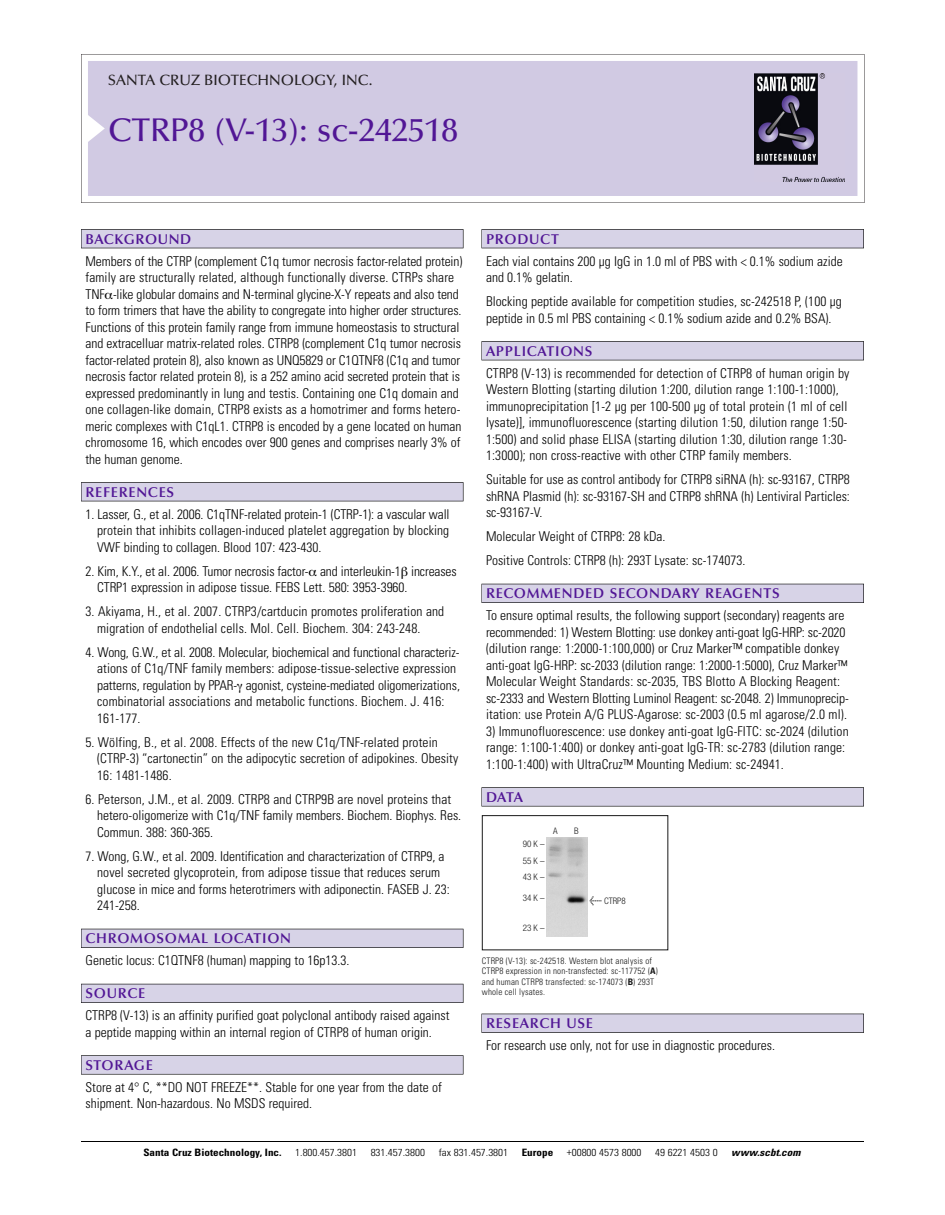
<style>
.page{position:relative;width:945px;height:1215px;background:#fff}
.page>*{position:absolute;margin:0;border:0;box-sizing:border-box;transform-origin:0 0}
.t1{font:500 33px "Optima";color:#511695}
.t2{font:500 15px "Optima";color:#231f20}
.t3{font:600 14.25px "Optima";letter-spacing:.05em;color:#511695}
.t4{font:300 condensed 13.5px/16.5px "Univers";color:#000}
.t5{font:300 condensed 10.2px "Univers";color:#000;scale:1.1 1}
.t6{font:700 condensed 10.2px "Univers";color:#000;scale:1.1 1}
.t7{font:italic 700 condensed 10.2px "Univers";letter-spacing:.005em;color:#000;scale:1.1 1}
.t8{font:9px/10.5px "Univers Condensed Light+LUZRPC";letter-spacing:.015em;color:#191919}
.t9{font:9px/16.5px "Helvetica Neue Light Cond+AFBQTQ";color:#191919;text-align:justify}
.s1{font-family:"Meta Plus Book Roman+QDLEAQ";font-size:10.5px}
.s2{font-family:"Univers Condensed Bold+CGFKNG"}
</style>
<div class="page">
<svg style="left:81px;top:54px;width:783px;height:149px"></svg>
<div style="left:88px;top:61px;width:769px;height:135px;background:#d1cae3"></div>
<img style="left:755px;top:74px;width:90px;height:108px">
<div style="left:81px;top:229px;width:382px;height:19px;background:#525156"></div>
<div style="left:81px;top:230px;width:382px;height:18px;background:#d7d3e7"></div>
<div style="left:81px;top:482px;width:382px;height:19px;background:#525155"></div>
<div style="left:81px;top:483px;width:382px;height:18px;background:#d7d3e7"></div>
<div style="left:81px;top:929px;width:382px;height:19px;background:#525158"></div>
<div style="left:81px;top:929px;width:382px;height:18px;background:#d7d3e7"></div>
<div style="left:81px;top:984px;width:382px;height:19px;background:#54535a"></div>
<div style="left:81px;top:984px;width:382px;height:18px;background:#d7d3e7"></div>
<svg style="left:81px;top:1055px;width:382px;height:20px"></svg>
<div style="left:81px;top:1056px;width:382px;height:18px;background:#d7d3e7"></div>
<div style="left:482px;top:229px;width:382px;height:19px;background:#525156"></div>
<div style="left:482px;top:230px;width:381px;height:18px;background:#d7d3e7"></div>
<div style="left:482px;top:341px;width:382px;height:19px;background:#525155"></div>
<div style="left:482px;top:342px;width:381px;height:18px;background:#d7d3e7"></div>
<div style="left:482px;top:584px;width:382px;height:19px;background:#525158"></div>
<div style="left:482px;top:584px;width:381px;height:18px;background:#d7d3e7"></div>
<div style="left:482px;top:787px;width:382px;height:19px;background:#575759"></div>
<div style="left:482px;top:788px;width:381px;height:18px;background:#d7d3e7"></div>
<div style="left:482px;top:1014px;width:382px;height:19px;background:#525155"></div>
<div style="left:482px;top:1014px;width:381px;height:18px;background:#d7d3e7"></div>
<hr style="left:81px;top:1141px;width:783px;height:1px;background:#000">
<div style="left:482px;top:815px;width:186px;height:135px;border:1px solid #191919"></div>
<img style="left:547px;top:838px;width:40px;height:99px">
<p class="t2" style="left:108px;top:74px;width:266px">SANTA CRUZ BIOTECHNOLOGY, INC.</p>
<h1 class="t1" style="left:108px;top:117px;width:351px">CTRP8 (V-13): sc-242518</h1>
<p class="t3" style="left:86px;top:233px;width:107px">BACKGROUND</p>
<p class="t4" style="left:86px;top:254px;width:378px">Members of the CTRP (complement C1q tumor necrosis factor-related protein) family are structurally related, although functionally diverse. CTRPs share TNF -like globular domains and N-terminal glycine-X-Y repeats and also tend to form trimers that have the ability to congregate into higher order structures.<br>Functions of this protein family range from immune homeostasis to structural and extracelluar matrix-related roles. CTRP8 (complement C1q tumor necrosis factor-related protein 8), also known as UNQ5829 or C1QTNF8 (C1q and tumor necrosis factor related protein 8), is a 252 amino acid secreted protein that is expressed predominantly in lung and testis. Containing one C1q domain and one collagen-like domain, CTRP8 exists as a homotrimer and forms hetero&shy;meric complexes with C1qL1. CTRP8 is encoded by a gene located on human chromosome 16, which encodes over 900 genes and comprises nearly 3% of the human genome.</p>
<p class="t3" style="left:86px;top:486px;width:90px">REFERENCES</p>
<p class="t4" style="left:97px;top:507px;width:354px;text-align:justify;text-indent:-12px">1. Lasser, G., et al. 2006. C1qTNF-related protein-1 (CTRP-1): a vascular wall protein that inhibits collagen-induced platelet aggregation by blocking VWF binding to collagen. Blood 107: 423-430.</p>
<p class="t4" style="left:97px;top:564px;width:361px;text-indent:-12px">2. Kim, K.Y., et al. 2006. Tumor necrosis factor- and interleukin-1 increases<br>CTRP1 expression in adipose tissue. FEBS Lett. 580: 3953-3960.</p>
<p class="t4" style="left:97px;top:604px;width:349px;text-indent:-12px">3. Akiyama, H., et al. 2007. CTRP3/cartducin promotes proliferation and migration of endothelial cells. Mol. Cell. Biochem. 304: 243-248.</p>
<p class="t4" style="left:97px;top:645px;width:364px;text-indent:-12px">4. Wong, G.W., et al. 2008. Molecular, biochemical and functional characteriz&shy;ations of C1q/TNF family members: adipose-tissue-selective expression patterns, regulation by PPAR- agonist, cysteine-mediated oligomerizations, combinatorial associations and metabolic functions. Biochem. J. 416:<br>161-177.</p>
<p class="t4" style="left:97px;top:735px;width:363px;text-indent:-12px">5. Wölfing, B., et al. 2008. Effects of the new C1q/TNF-related protein (CTRP-3) “cartonectin” on the adipocytic secretion of adipokines. Obesity<br>16: 1481-1486.</p>
<p class="t4" style="left:97px;top:792px;width:366px;text-indent:-12px">6. Peterson, J.M., et al. 2009. CTRP8 and CTRP9B are novel proteins that hetero-oligomerize with C1q/TNF family members. Biochem. Biophys. Res.<br>Commun. 388: 360-365.</p>
<p class="t4" style="left:97px;top:849px;width:354px;text-indent:-12px">7. Wong, G.W., et al. 2009. Identification and characterization of CTRP9, a novel secreted glycoprotein, from adipose tissue that reduces serum glucose in mice and forms heterotrimers with adiponectin. FASEB J. 23:<br>241-258.</p>
<p class="t3" style="left:86px;top:933px;width:207px">CHROMOSOMAL LOCATION</p>
<p class="t4" style="left:86px;top:953px;width:266px">Genetic locus: C1QTNF8 (human) mapping to 16p13.3.</p>
<p class="t3" style="left:86px;top:988px;width:61px">SOURCE</p>
<p class="t4" style="left:86px;top:1008px;width:365px">CTRP8 (V-13) is an affinity purified goat polyclonal antibody raised against a peptide mapping within an internal region of CTRP8 of human origin.</p>
<p class="t3" style="left:86px;top:1059px;width:69px">STORAGE</p>
<p class="t4" style="left:86px;top:1080px;width:358px">Store at 4° C, **DO NOT FREEZE**. Stable for one year from the date of shipment. Non-hazardous. No MSDS required.</p>
<p class="t3" style="left:486px;top:233px;width:74px">PRODUCT</p>
<p class="t4" style="left:486px;top:254px;width:358px">Each vial contains 200 µg IgG in 1.0 ml of PBS with &lt; 0.1% sodium azide and 0.1% gelatin.</p>
<p class="t4" style="left:486px;top:294px;width:357px">Blocking peptide available for competition studies, sc-242518 P, (100 µg peptide in 0.5 ml PBS containing &lt; 0.1% sodium azide and 0.2% BSA).</p>
<p class="t3" style="left:486px;top:345px;width:108px">APPLICATIONS</p>
<p class="t4" style="left:486px;top:366px;width:365px">CTRP8 (V-13) is recommended for detection of CTRP8 of human origin by Western Blotting (starting dilution 1:200, dilution range 1:100-1:1000), immunoprecipitation [1-2 µg per 100-500 µg of total protein (1 ml of cell lysate)], immunofluorescence (starting dilution 1:50, dilution range 1:50- 1:500) and solid phase ELISA (starting dilution 1:30, dilution range 1:30- 1:3000); non cross-reactive with other CTRP family members.</p>
<p class="t4" style="left:486px;top:472px;width:365px;text-align:justify">Suitable for use as control antibody for CTRP8 siRNA (h): sc-93167, CTRP8 shRNA Plasmid (h): sc-93167-SH and CTRP8 shRNA (h) Lentiviral Particles: sc-93167-V.</p>
<p class="t4" style="left:486px;top:526px;width:261px;line-height:24px">Molecular Weight of CTRP8: 28 kDa.<br>Positive Controls: CTRP8 (h): 293T Lysate: sc-174073.</p>
<p class="t3" style="left:486px;top:588px;width:295px">RECOMMENDED SECONDARY REAGENTS</p>
<p class="t4" style="left:486px;top:608px;width:364px">To ensure optimal results, the following support (secondary) reagents are recommended: 1) Western Blotting: use donkey anti-goat IgG-HRP: sc-2020 (dilution range: 1:2000-1:100,000) or Cruz Marker™ compatible donkey anti-goat IgG-HRP: sc-2033 (dilution range: 1:2000-1:5000), Cruz Marker™ Molecular Weight Standards: sc-2035, TBS Blotto A Blocking Reagent: sc-2333 and Western Blotting Luminol Reagent: sc-2048. 2) Immunoprecip&shy;itation: use Protein A/G PLUS-Agarose: sc-2003 (0.5 ml agarose/2.0 ml).</p>
<p class="t4" style="left:486px;top:724px;width:364px">3) Immunofluorescence: use donkey anti-goat IgG-FITC: sc-2024 (dilution range: 1:100-1:400) or donkey anti-goat IgG-TR: sc-2783 (dilution range:<br>1:100-1:400) with UltraCruz™ Mounting Medium: sc-24941.</p>
<p class="t3" style="left:486px;top:791px;width:39px">DATA</p>
<p class="t9" style="left:523px;top:837px;width:23px">90K– 55K– 43K–</p>
<p class="t9" style="left:523px;top:891px;width:23px">34K–</p>
<p class="t9" style="left:523px;top:921px;width:23px">23K–</p>
<p class="t9" style="left:553px;top:824px;width:6px">A</p>
<p class="t9" style="left:574px;top:824px;width:6px">B</p>
<p class="t9" style="left:589px;top:893px;width:38px"><span class="s1">&lt;</span> CTRP8</p>
<p class="t8" style="left:482px;top:956px;width:177px">CTRP8 (V-13): sc-242518. Western blot analysis of CTRP8 expression in non-transfected: sc-117752 (<span class="s2">A</span>) and human CTRP8 transfected: sc-174073 (<span class="s2">B</span>) 293T whole cell lysates.</p>
<p class="t3" style="left:486px;top:1017px;width:109px">RESEARCH USE</p>
<p class="t4" style="left:486px;top:1038px;width:290px">For research use only, not for use in diagnostic procedures.</p>
<p class="t6" style="left:143px;top:1148px;width:127px">Santa Cruz Biotechnology, Inc.</p>
<p class="t5" style="left:295px;top:1148px;width:58px">1.800.457.3801</p>
<p class="t5" style="left:371px;top:1148px;width:51px">831.457.3800</p>
<p class="t5" style="left:439px;top:1148px;width:65px">fax 831.457.3801</p>
<p class="t6" style="left:522px;top:1148px;width:30px">Europe</p>
<p class="t5" style="left:567px;top:1148px;width:69px">+00800 4573 8000</p>
<p class="t5" style="left:655px;top:1148px;width:58px">49 6221 4503 0</p>
<p class="t7" style="left:731px;top:1148px;width:64px">www.scbt.com</p>
</div>
